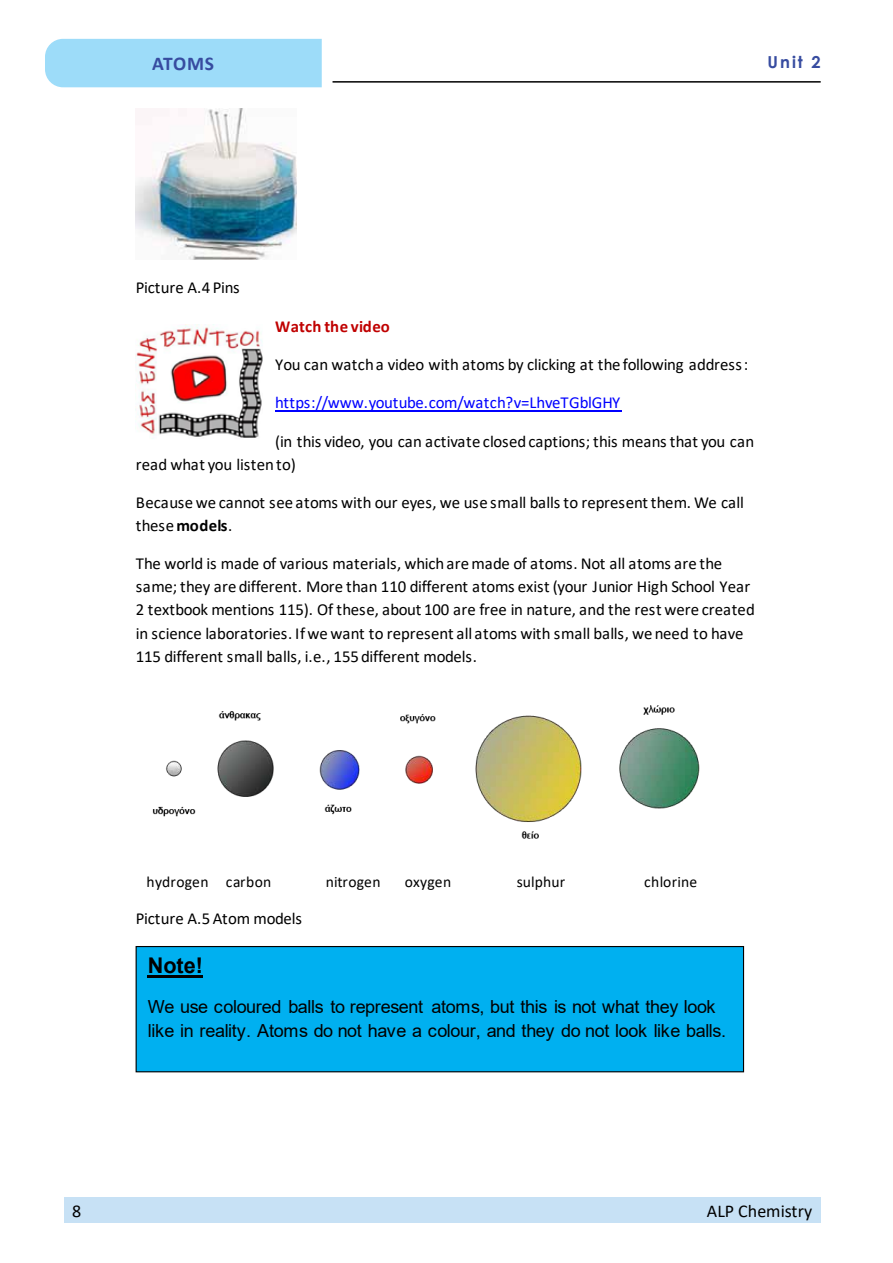
<style>
.page{position:relative;width:893px;height:1263px;background:#fff}
.page>*{position:absolute;margin:0;border:0;box-sizing:border-box;transform-origin:0 0}
.t1{font:700 21.6px "Arial";color:#000}
.t2{font:700 19.5px "Calibri";letter-spacing:.025em;color:#374ca0}
.t3{font:18px/24px "Arial";letter-spacing:-.025em;color:#000}
.t4{font:18px "Calibri";color:#000}
.t5{font:16.8px/23.1px "Calibri";color:#000}
.t6{font:16.8px "Calibri";color:#00f}
.t7{font:700 16.8px "Calibri";letter-spacing:.01em;color:#c00000}
.t8{font:700 16.5px "Century Gothic";color:#374ca0}
.t9{font:15.6px "Calibri";letter-spacing:.01em;color:#000}
.s1{font-weight:700}
</style>
<div class="page">
<div style="left:64px;top:1197px;width:757px;height:25px;background:#c7e1f5"></div>
<hr style="left:333px;top:81px;width:488px;height:2px;background:#000">
<div style="left:45px;top:39px;width:277px;height:48px;background:#9ddcf9"></div>
<hr style="left:275px;top:411px;width:346px;height:1px;background:#00f">
<img style="left:135px;top:108px;width:162px;height:152px">
<img style="left:152px;top:705px;width:548px;height:134px">
<div style="left:136px;top:946px;width:607px;height:126px;background:#00b0f0"></div>
<div style="left:136px;top:946px;width:608px;height:126px;border:1px solid #000"></div>
<hr style="left:148px;top:975px;width:55px;height:3px;background:#000">
<img style="left:135px;top:325px;width:128px;height:114px">
<p class="t2" style="left:152px;top:49px;width:63px">ATOMS</p>
<p class="t8" style="left:768px;top:49px;width:55px">Unit 2</p>
<p class="t5" style="left:136px;top:276px;width:105px">Picture Α.4 Pins</p>
<p class="t7" style="left:275px;top:314px;width:116px">Watch the video</p>
<p class="t5" style="left:275px;top:352px;width:475px">You can watch a video with atoms by clicking at the following address:</p>
<p class="t6" style="left:275px;top:391px;width:347px">https://www.youtube.com/watch?v=LhveTGblGHY</p>
<p class="t5" style="left:136px;top:429px;width:620px;text-indent:139px">(in this video, you can activate closed captions; this means that you can read what you listen to)</p>
<p class="t5" style="left:136px;top:491px;width:610px">Because we cannot see atoms with our eyes, we use small balls to represent them. We call these <span class="s1">models</span>.</p>
<p class="t5" style="left:136px;top:552px;width:621px">The world is made of various materials, which are made of atoms. Not all atoms are the same; they are different. More than 110 different atoms exist (your Junior High School Year 2 textbook mentions 115). Of these, about 100 are free in nature, and the rest were created in science laboratories. If we want to represent all atoms with small balls, we need to have 115 different small balls, i.e., 155 different models.</p>
<p class="t9" style="left:147px;top:870px;width:126px">hydrogen carbon</p>
<p class="t9" style="left:326px;top:870px;width:56px">nitrogen</p>
<p class="t9" style="left:405px;top:870px;width:48px">oxygen</p>
<p class="t9" style="left:517px;top:870px;width:50px">sulphur</p>
<p class="t9" style="left:644px;top:870px;width:55px">chlorine</p>
<p class="t5" style="left:136px;top:906px;width:168px">Picture Α.5Atom models</p>
<p class="t1" style="left:148px;top:950px;width:57px">Note!</p>
<p class="t3" style="left:148px;top:994px;width:580px">We use coloured balls to represent atoms, but this is not what they look like in reality. Atoms do not have a colour, and they do not look like balls.</p>
<p class="t4" style="left:72px;top:1198px;width:11px">8</p>
<p class="t4" style="left:707px;top:1198px;width:107px">ALP Chemistry</p>
</div>
